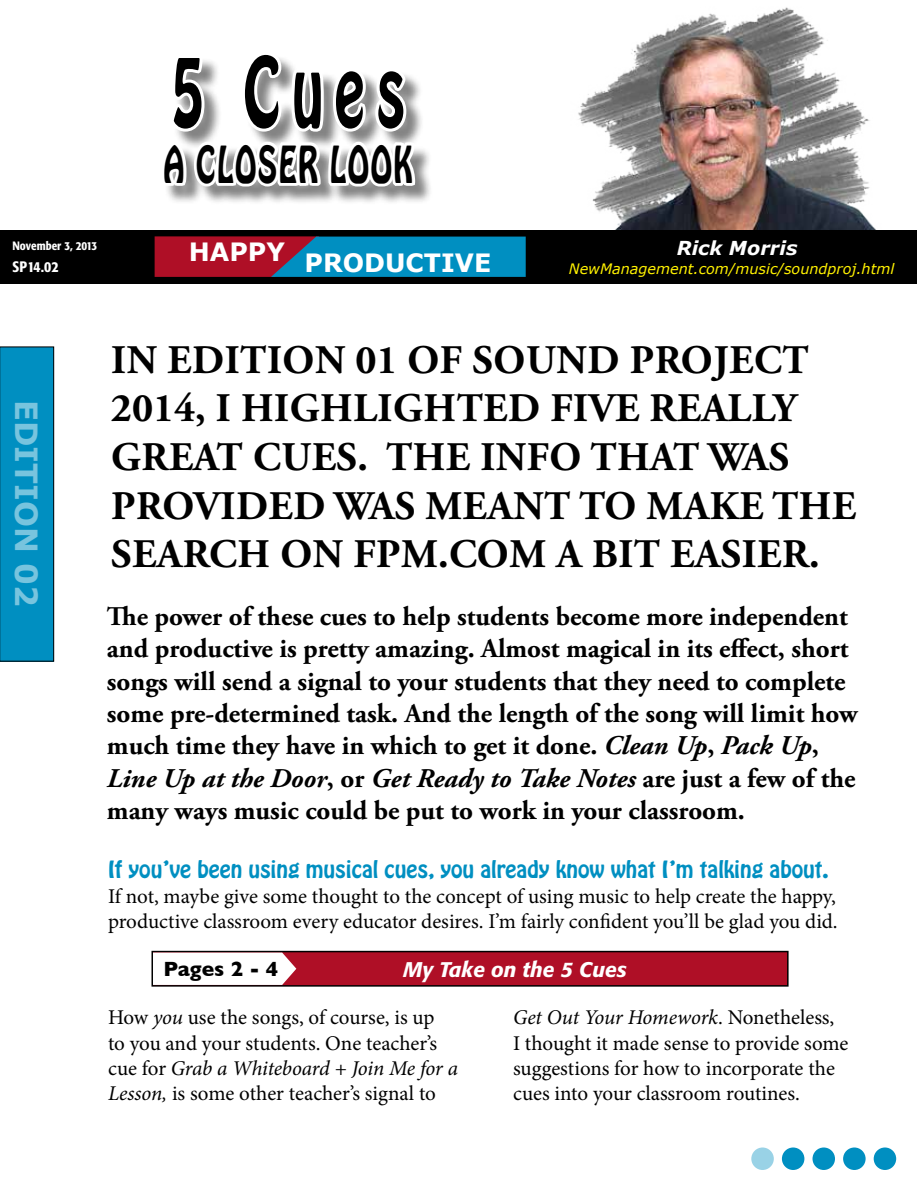
<style>
.page{position:relative;width:918px;height:1188px;background:#fff}
.page>*{position:absolute;margin:0;border:0;box-sizing:border-box;transform-origin:0 0}
.t1{font:85.5px "Hobo Std";color:#000;scale:.67 1}
.t2{font:45px "Hobo Std";letter-spacing:.05em;color:#000;scale:.67 1}
.t3{font:700 40.5px/48.6px "Adobe Garamond Pro";letter-spacing:.015em;color:#000}
.t4{font:700 30.6px "Verdana";color:#78c4de}
.t5{font:700 27px/32.4px "Adobe Garamond Pro";color:#000}
.t6{font:700 25.2px "Verdana";color:#fff}
.t7{font:21px/25.2px "Minion Pro";letter-spacing:-.005em;color:#000}
.t8{font:21px "Hobo Std";color:#008fc1}
.t9{font:italic 500 21px "Formata";color:#fff}
.t10{font:700 21px "Gill Sans";color:#000}
.t11{font:italic 700 19.2px "Verdana";color:#fff}
.t12{font:500 condensed 15px "Formata";color:#fff}
.t13{font:italic 14.4px "Verdana";color:#fff200}
.t14{font:500 condensed 12px "Formata";color:#fff}
.s1{font-style:italic}
</style>
<div class="page">
<img style="left:578px;top:7px;width:298px;height:223px">
<div style="left:0;top:347px;width:54px;height:314px;background:#008fc1"></div>
<div style="left:0;top:347px;width:54px;height:314px;border:1px solid #000"></div>
<div style="left:152px;top:952px;width:636px;height:34px;background:#af0f26"></div>
<div style="left:152px;top:951px;width:637px;height:36px;border:2px solid #000"></div>
<svg style="left:153px;top:953px;width:143px;height:32px;background:#fbf3f4"></svg>
<div style="left:813px;top:1148px;width:22px;height:22px;background:#008fc1;border-radius:50%"></div>
<div style="left:843px;top:1148px;width:23px;height:22px;background:#008fc1;border-radius:50%"></div>
<div style="left:782px;top:1148px;width:22px;height:22px;background:#008fc1;border-radius:50%"></div>
<div style="left:751px;top:1148px;width:23px;height:22px;background:#99d2e6;border-radius:50%"></div>
<div style="left:874px;top:1148px;width:22px;height:22px;background:#008fc1;border-radius:50%"></div>
<div style="left:164px;top:55px;width:270px;height:150px;background:#000;opacity:.49"></div>
<svg style="left:164px;top:55px;width:254px;height:135px"></svg>
<div style="left:0;top:230px;width:917px;height:54px;background:#000"></div>
<svg style="left:155px;top:236px;width:371px;height:41px;background:#405d84"></svg>
<h1 class="t1" style="left:171px;top:33px;width:351px">5 Cues</h1>
<h2 class="t2" style="left:164px;top:133px;width:374px">A CLOSER LOOK</h2>
<p class="t6" style="left:189px;top:236px;width:98px">HAPPY</p>
<p class="t11" style="left:677px;top:236px;width:122px">Rick Morris</p>
<p class="t14" style="left:12px;top:238px;width:86px">November 3, 2013</p>
<p class="t12" style="left:12px;top:258px;width:48px">SP14.02</p>
<p class="t13" style="left:569px;top:260px;width:327px">NewManagement.com/music/soundproj.html</p>
<p class="t6" style="left:305px;top:246px;width:188px">PRODUCTIVE</p>
<h3 class="t4" style="left:46px;top:400px;width:208px;rotate:90deg">Edition 02</h3>
<h3 class="t3" style="left:111px;top:336px;width:699px">in Edition 01 of sound project<br>2014, i highlighted five really great cues. The info that was provided was</h3>
<h3 class="t3" style="left:111px;top:482px;width:746px;text-indent:314px">meant to make the search on FPM.com a bit easier.</h3>
<p class="t5" style="left:107px;top:601px;width:752px">The power of these cues to help students become more independent and productive is pretty amazing. Almost magical in its effect, short songs will send a signal to your students that they need to complete some pre-determined task. And the length of the song will limit how much time they have in which to get it done. <span class="s1">Clean Up</span>, <span class="s1">Pack Up</span>, <span class="s1">Line Up at the Door</span>, or <span class="s1">Get Ready to Take Notes</span> are just a few of the many ways music could be put to work in your classroom.</p>
<p class="t8" style="left:108px;top:855px;width:722px">If you’ve been using musical cues, you already know what I’m talking about.</p>
<p class="t7" style="left:108px;top:884px;width:731px">If not, maybe give some thought to the concept of using music to help create the happy, productive classroom every educator desires. I’m fairly confident you’ll be glad you did.</p>
<p class="t10" style="left:164px;top:956px;width:116px">Pages 2 - 4</p>
<p class="t9" style="left:403px;top:957px;width:225px">My Take on the 5 Cues</p>
<p class="t7" style="left:108px;top:1005px;width:351px">How <span class="s1">you</span> use the songs, of course, is up<br>to you and your students. One teacher’s cue for <span class="s1">Grab a Whiteboard + Join Me for a Lesson,</span> is some other teacher’s signal to</p>
<p class="t7" style="left:513px;top:1005px;width:337px"><span class="s1">Get Out Your Homework</span>. Nonetheless,<br>I thought it made sense to provide some suggestions for how to incorporate the cues into your classroom routines.</p>
</div>
